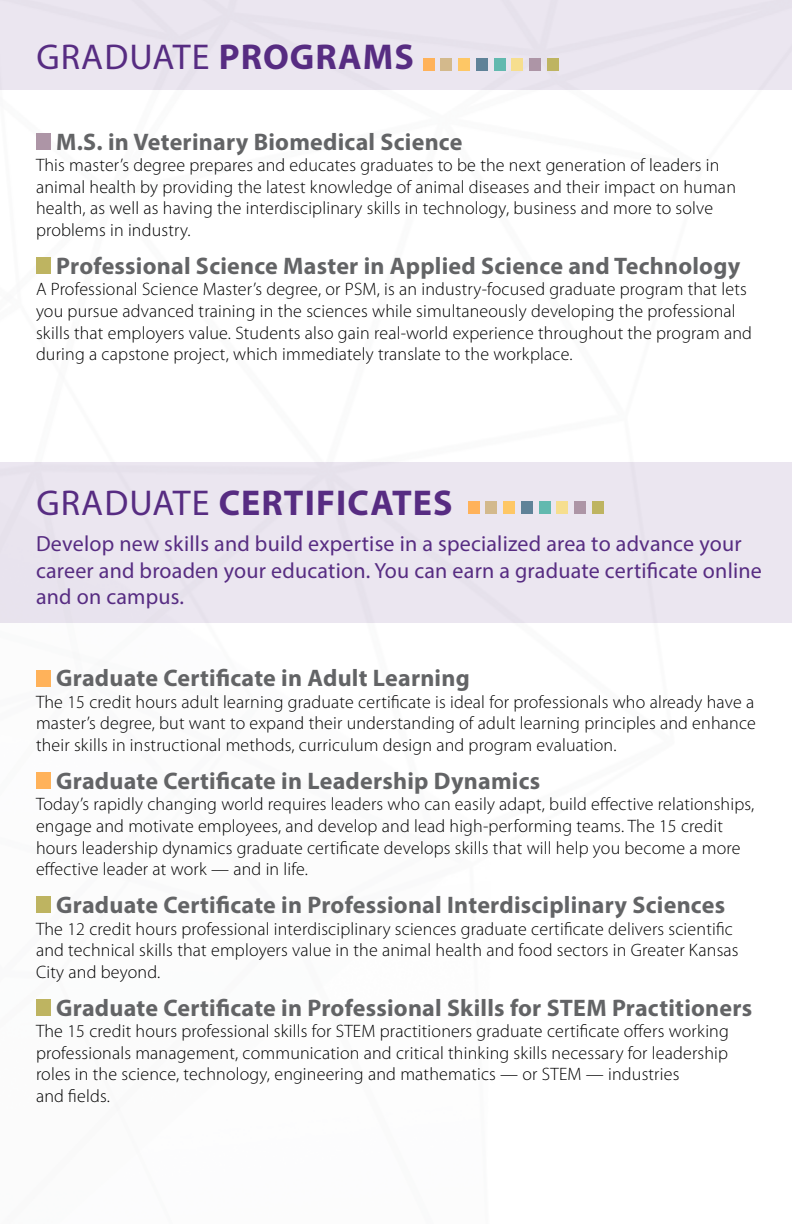
<style>
.page{position:relative;width:792px;height:1224px;background:#fff}
.page>*{position:absolute;margin:0;border:0;box-sizing:border-box;transform-origin:0 0}
.t1{font:700 36px "Myriad Pro";letter-spacing:.03em;color:#572c82}
.t2{font:36px "Myriad Pro";letter-spacing:.03em;color:#572c82}
.t3{font:700 24px "Myriad Pro";letter-spacing:.01em;color:#636466}
.t4{font:22px/26.4px "Myriad Pro";letter-spacing:.01em;color:#572c82}
.t5{font:300 18px/21.6px "Myriad Pro";letter-spacing:.01em;color:#000}
.s1{font-weight:700}
.s2{font-weight:400}
</style>
<div class="page">
<div style="left:36px;top:670px;width:15px;height:16px;background:#ffb25a"></div>
<div style="left:36px;top:773px;width:15px;height:16px;background:#ffb25a"></div>
<div style="left:36px;top:897px;width:15px;height:16px;background:#beb461"></div>
<div style="left:36px;top:1000px;width:15px;height:16px;background:#beb461"></div>
<div style="left:0;top:462px;width:792px;height:161px;background:#ebe6f0"></div>
<div style="left:0;top:0;width:792px;height:90px;background:#ebe6f0"></div>
<div style="left:468px;top:502px;width:11px;height:12px;background:#ffb25a"></div>
<div style="left:539px;top:502px;width:11px;height:12px;background:#62b9af"></div>
<div style="left:503px;top:502px;width:12px;height:12px;background:#fec765"></div>
<div style="left:575px;top:502px;width:11px;height:12px;background:#ad95a6"></div>
<div style="left:486px;top:502px;width:11px;height:12px;background:#d3b98c"></div>
<div style="left:557px;top:502px;width:11px;height:12px;background:#f6de8e"></div>
<div style="left:521px;top:502px;width:12px;height:12px;background:#5f8298"></div>
<div style="left:592px;top:502px;width:12px;height:12px;background:#beb461"></div>
<div style="left:36px;top:133px;width:15px;height:17px;background:#ad95a6"></div>
<div style="left:36px;top:258px;width:15px;height:16px;background:#beb461"></div>
<div style="left:423px;top:58px;width:11px;height:13px;background:#ffb25a"></div>
<div style="left:494px;top:58px;width:11px;height:13px;background:#62b9af"></div>
<div style="left:458px;top:58px;width:12px;height:13px;background:#fec765"></div>
<div style="left:530px;top:58px;width:11px;height:13px;background:#ad95a6"></div>
<div style="left:441px;top:58px;width:11px;height:13px;background:#d3b98c"></div>
<div style="left:512px;top:58px;width:11px;height:13px;background:#f6de8e"></div>
<div style="left:476px;top:58px;width:12px;height:13px;background:#5f8298"></div>
<div style="left:547px;top:58px;width:12px;height:13px;background:#beb461"></div>
<h1 class="t2" style="left:36px;top:35px;width:379px">GRADUATE <span class="s1">PROGRAMS</span></h1>
<h2 class="t3" style="left:56px;top:126px;width:408px">M.S. in Veterinary Biomedical Science</h2>
<p class="t5" style="left:36px;top:154px;width:701px">This master’s degree prepares and educates graduates to be the next generation of leaders in animal health by providing the latest knowledge of animal diseases and their impact on human health, as well as having the interdisciplinary skills in technology, business and more to solve problems in industry.</p>
<h2 class="t3" style="left:56px;top:250px;width:685px">Professional Science Master in Applied Science and Technology</h2>
<p class="t5" style="left:36px;top:278px;width:718px">A Professional Science Master’s degree, or PSM, is an industry-focused graduate program that lets you pursue advanced training in the sciences while simultaneously developing the professional skills that employers value. Students also gain real-world experience throughout the program and during a capstone project, which immediately translate to the workplace.</p>
<h1 class="t1" style="left:36px;top:480px;width:418px"><span class="s2">GRADUATE</span> CERTIFICATES</h1>
<p class="t4" style="left:36px;top:530px;width:727px">Develop new skills and build expertise in a specialized area to advance your career and broaden your education. You can earn a graduate certificate online and on campus.</p>
<h2 class="t3" style="left:56px;top:662px;width:415px">Graduate Certificate in Adult Learning</h2>
<p class="t5" style="left:36px;top:691px;width:721px;text-align:justify">The 15 credit hours adult learning graduate certificate is ideal for professionals who already have a master’s degree, but want to expand their understanding of adult learning principles and enhance their skills in instructional methods, curriculum design and program evaluation.</p>
<h2 class="t3" style="left:56px;top:765px;width:485px">Graduate Certificate in Leadership Dynamics</h2>
<p class="t5" style="left:36px;top:793px;width:720px">Today’s rapidly changing world requires leaders who can easily adapt, build effective relationships, engage and motivate employees, and develop and lead high-performing teams. The 15 credit hours leadership dynamics graduate certificate develops skills that will help you become a more effective leader at work — and in life.</p>
<h2 class="t3" style="left:56px;top:889px;width:670px">Graduate Certificate in Professional Interdisciplinary Sciences</h2>
<p class="t5" style="left:36px;top:918px;width:704px">The 12 credit hours professional interdisciplinary sciences graduate certificate delivers scientific and technical skills that employers value in the animal health and food sectors in Greater Kansas<br>City and beyond.</p>
<h2 class="t3" style="left:56px;top:992px;width:697px">Graduate Certificate in Professional Skills for STEM Practitioners</h2>
<p class="t5" style="left:36px;top:1020px;width:694px">The 15 credit hours professional skills for STEM practitioners graduate certificate offers working professionals management, communication and critical thinking skills necessary for leadership roles in the science, technology, engineering and mathematics — or STEM — industries<br>and fields.</p>
</div>
